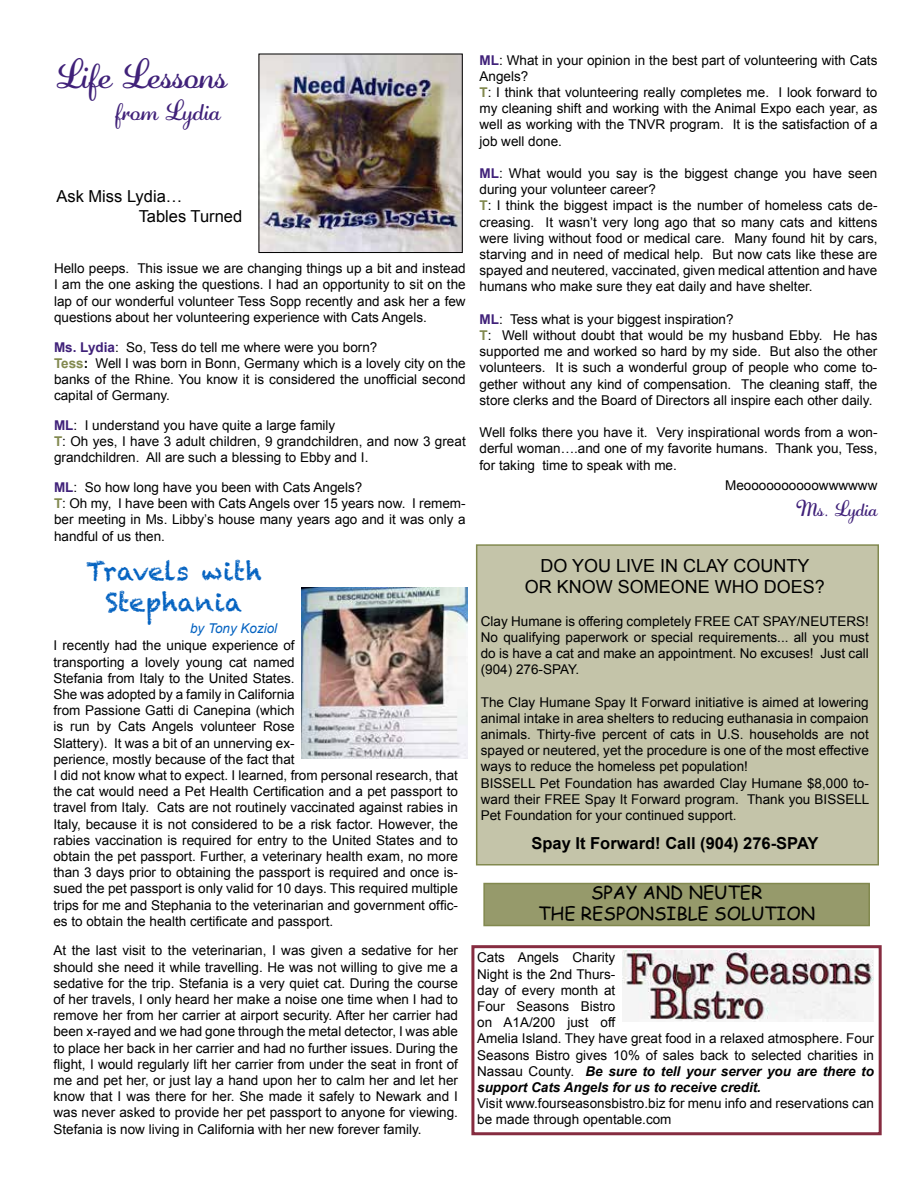
<style>
.page{position:relative;width:918px;height:1188px;background:#fff}
.page>*{position:absolute;margin:0;border:0;box-sizing:border-box;transform-origin:0 0}
.t1{font:39px "Adage Script JF";color:#402179}
.t2{font:27px "Adage Script JF";color:#402179}
.t3{font:25.5px/30.6px "Chalkduster";color:#0563c1;text-align:center}
.t4{font:21px "Adage Script JF";color:#402179}
.t5{font:18px/21.6px "Arial";color:#000;text-align:center}
.t6{font:18px/21.6px "Comic Sans MS";color:#000;text-align:center}
.t7{font:700 16.5px "Arial";color:#000}
.t8{font:16.5px/19.8px "Arial";color:#000}
.t9{font:13.5px/16.2px "Arial";color:#000}
.t10{font:italic 13.5px "Arial";color:#0563c1}
.s1{font-weight:700;color:#402179}
.s2{font-weight:700;color:#82894f}
.s3{font-weight:700}
.s4{font-weight:700;font-style:italic}
</style>
<div class="page">
<img style="left:622px;top:950px;width:252px;height:72px">
<div style="left:471px;top:945px;width:411px;height:190px;border:3px solid #862c40"></div>
<div style="left:484px;top:884px;width:385px;height:42px;background:#969a6b"></div>
<div style="left:483px;top:883px;width:387px;height:43px;border:2px solid #82894f"></div>
<img style="left:302px;top:588px;width:165px;height:170px">
<div style="left:476px;top:544px;width:403px;height:322px;background:#c4c4a9;border:2px solid #82894f"></div>
<img style="left:261px;top:56px;width:199px;height:195px">
<h1 class="t1" style="left:56px;top:48px;width:172px">Life Lessons</h1>
<h2 class="t2" style="left:116px;top:93px;width:106px">from Lydia</h2>
<p class="t8" style="left:139px;top:187px;width:105px;text-indent:-82px">Ask Miss Lydia…<br>Tables Turned</p>
<p class="t9" style="left:54px;top:261px;width:413px;text-align:justify">Hello peeps. This issue we are changing things up a bit and instead I am the one asking the questions. I had an opportunity to sit on the lap of our wonderful volunteer Tess Sopp recently and ask her a few questions about her volunteering experience with Cats Angels.</p>
<p class="t9" style="left:54px;top:339px;width:413px"><span class="s1">Ms. Lydia</span>: So, Tess do tell me where were you born?<br><span class="s2">Tess</span><span class="s3">:</span> Well I was born in Bonn, Germany which is a lovely city on the banks of the Rhine. You know it is considered the unofficial second capital of Germany.</p>
<p class="t9" style="left:54px;top:417px;width:413px"><span class="s1">ML</span>: I understand you have quite a large family<br><span class="s2">T</span>: Oh yes, I have 3 adult children, 9 grandchildren, and now 3 great grandchildren. All are such a blessing to Ebby and I.</p>
<p class="t9" style="left:54px;top:479px;width:413px"><span class="s1">ML</span>: So how long have you been with Cats Angels?<br><span class="s2">T</span>: Oh my, I have been with Cats Angels over 15 years now. I remem&shy;ber meeting in Ms. Libby’s house many years ago and it was only a handful of us then.</p>
<h3 class="t3" style="left:86px;top:556px;width:177px">Travels with<br>Stephania</h3>
<p class="t10" style="left:190px;top:620px;width:89px">by Tony Koziol</p>
<p class="t9" style="left:53px;top:638px;width:406px">I recently had the unique experience of<br>transporting a lovely young cat named<br>Stefania from Italy to the United States.<br>She was adopted by a family in California<br>from Passione Gatti di Canepina (which<br>is run by Cats Angels volunteer Rose<br>Slattery). It was a bit of an unnerving ex-<br>perience, mostly because of the fact that<br>I did not know what to expect. I learned, from personal research, that the cat would need a Pet Health Certification and a pet passport to travel from Italy. Cats are not routinely vaccinated against rabies in Italy, because it is not considered to be a risk factor. However, the rabies vaccination is required for entry to the United States and to obtain the pet passport. Further, a veterinary health exam, no more than 3 days prior to obtaining the passport is required and once is&shy;sued the pet passport is only valid for 10 days. This required multiple trips for me and Stephania to the veterinarian and government offic&shy;es to obtain the health certificate and passport.</p>
<p class="t9" style="left:53px;top:943px;width:406px;text-align:justify">At the last visit to the veterinarian, I was given a sedative for her should she need it while travelling. He was not willing to give me a sedative for the trip. Stefania is a very quiet cat. During the course of her travels, I only heard her make a noise one time when I had to remove her from her carrier at airport security. After her carrier had been x-rayed and we had gone through the metal detector, I was able to place her back in her carrier and had no further issues. During the flight, I would regularly lift her carrier from under the seat in front of me and pet her, or just lay a hand upon her to calm her and let her know that I was there for her. She made it safely to Newark and I was never asked to provide her pet passport to anyone for viewing.<br>Stefania is now living in California with her new forever family.</p>
<p class="t9" style="left:480px;top:52px;width:399px"><span class="s1">ML</span>: What in your opinion in the best part of volunteering with Cats Angels?<br><span class="s2">T</span>: I think that volunteering really completes me. I look forward to my cleaning shift and working with the Animal Expo each year, as well as working with the TNVR program. It is the satisfaction of a job well done.</p>
<p class="t9" style="left:480px;top:165px;width:400px"><span class="s1">ML</span>: What would you say is the biggest change you have seen during your volunteer career?<br><span class="s2">T</span>: I think the biggest impact is the number of homeless cats de&shy;creasing. It wasn’t very long ago that so many cats and kittens were living without food or medical care. Many found hit by cars, starving and in need of medical help. But now cats like these are spayed and neutered, vaccinated, given medical attention and have humans who make sure they eat daily and have shelter.</p>
<p class="t9" style="left:480px;top:311px;width:399px"><span class="s1">ML</span>: Tess what is your biggest inspiration?<br><span class="s2">T</span>: Well without doubt that would be my husband Ebby. He has supported me and worked so hard by my side. But also the other volunteers. It is such a wonderful group of people who come to&shy;gether without any kind of compensation. The cleaning staff, the store clerks and the Board of Directors all inspire each other daily.</p>
<p class="t9" style="left:480px;top:425px;width:399px;text-align:justify">Well folks there you have it. Very inspirational words from a won&shy;derful woman….and one of my favorite humans. Thank you, Tess, for taking time to speak with me.</p>
<p class="t9" style="left:725px;top:478px;width:154px">Meoooooooooowwwwww</p>
<h3 class="t4" style="left:796px;top:494px;width:83px">Ms. Lydia</h3>
<h3 class="t5" style="left:525px;top:555px;width:302px">DO YOU LIVE IN CLAY COUNTY<br>OR KNOW SOMEONE WHO DOES?</h3>
<p class="t9" style="left:481px;top:613px;width:390px;text-align:justify">Clay Humane is offering completely FREE CAT SPAY/NEUTERS!<br>No qualifying paperwork or special requirements... all you must do is have a cat and make an appointment. No excuses! Just call (904) 276-SPAY.</p>
<p class="t9" style="left:481px;top:694px;width:390px">The Clay Humane Spay It Forward initiative is aimed at lowering animal intake in area shelters to reducing euthanasia in compaion animals. Thirty-five percent of cats in U.S. households are not spayed or neutered, yet the procedure is one of the most effective ways to reduce the homeless pet population!<br>BISSELL Pet Foundation has awarded Clay Humane $8,000 to&shy;ward their FREE Spay It Forward program. Thank you BISSELL Pet Foundation for your continued support.</p>
<p class="t7" style="left:531px;top:833px;width:289px">Spay It Forward! Call (904) 276-SPAY</p>
<h3 class="t6" style="left:538px;top:881px;width:278px">SPAY AND NEUTER<br>THE RESPONSIBLE SOLUTION</h3>
<p class="t9" style="left:477px;top:950px;width:398px">Cats Angels Charity<br>Night is the 2nd Thurs-<br>day of every month at<br>Four Seasons Bistro<br>on A1A/200 just off<br>Amelia Island. They have great food in a relaxed atmosphere. Four Seasons Bistro gives 10% of sales back to selected charities in Nassau County. <span class="s4">Be sure to tell your server you are there to support Cats Angels for us to receive credit.</span></p>
<p class="t9" style="left:477px;top:1095px;width:398px">Visit www.fourseasonsbistro.biz for menu info and reservations can be made through opentable.com</p>
</div>
